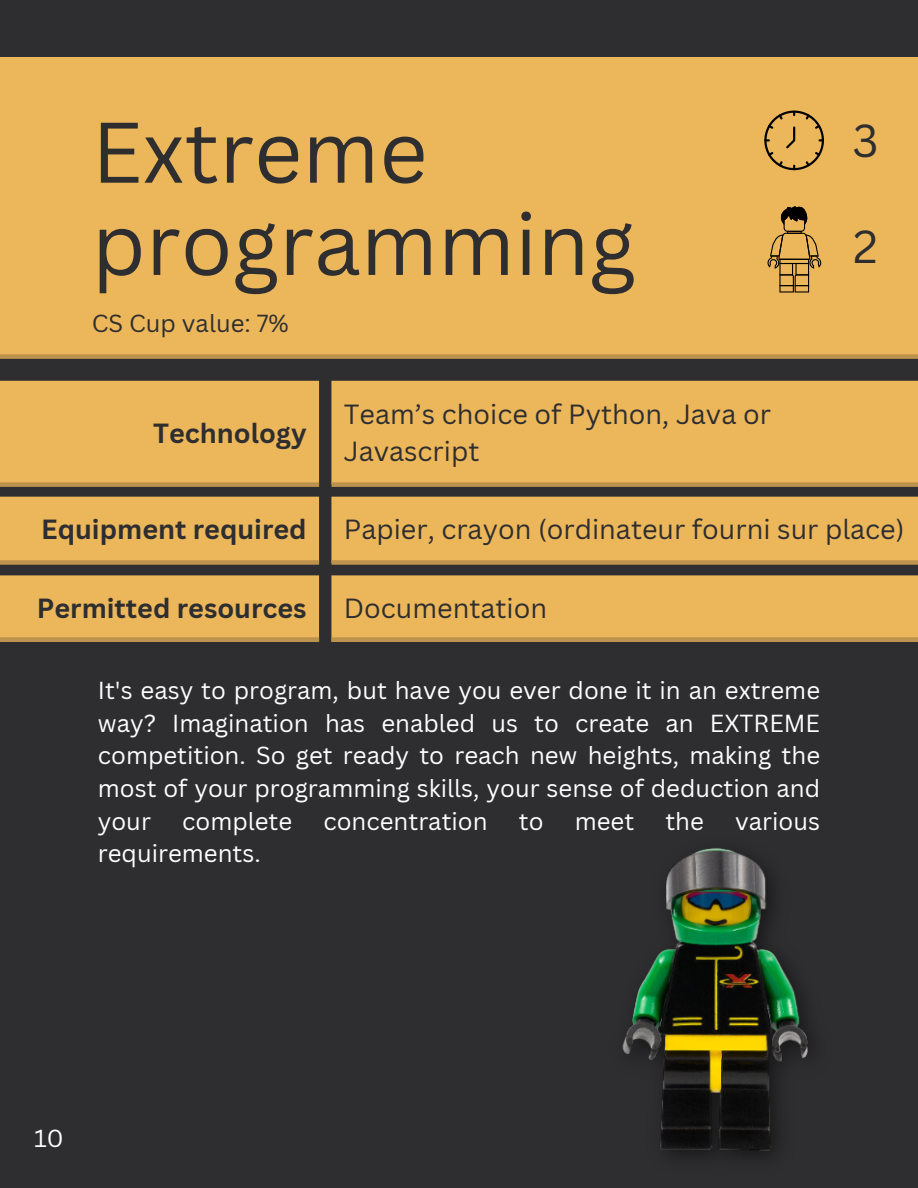
<style>
.page{position:relative;width:918px;height:1188px;background:#2e2e30}
.page>*{position:absolute;margin:0;border:0;box-sizing:border-box;transform-origin:0 0}
.t1{font:84px/92.2px "Canva Sans";color:#2e2e30}
.t2{font:45px "Canva Sans";color:#2e2e30}
.t3{font:27px/37.2px "Canva Sans";color:#2e2e30}
.t4{font:700 27px "Canva Sans";color:#2e2e30}
.t5{font:24px/32.7px "Canva Sans";color:#fefefe;text-align:justify}
.t6{font:24px "Canva Sans";color:#2e2e30}
.t7{font:24px "Canva Sans";color:#fff}
</style>
<div class="page">
<div style="left:0;top:57px;width:917px;height:300px;background:#ecb75a"></div>
<svg style="left:0;top:381px;width:918px;height:261px;background:#d9aa56"></svg>
<svg style="left:764px;top:111px;width:60px;height:59px"></svg>
<div style="left:0;top:354px;width:918px;height:5px;background:#bd924d"></div>
<div style="left:0;top:560px;width:319px;height:5px;background:#bd924d"></div>
<div style="left:0;top:637px;width:319px;height:5px;background:#bd924d"></div>
<div style="left:0;top:482px;width:319px;height:5px;background:#bd924d"></div>
<div style="left:332px;top:560px;width:586px;height:5px;background:#bd924d"></div>
<div style="left:332px;top:637px;width:586px;height:5px;background:#bd924d"></div>
<div style="left:332px;top:482px;width:586px;height:5px;background:#bd924d"></div>
<svg style="left:768px;top:206px;width:53px;height:87px"></svg>
<img style="left:622px;top:848px;width:188px;height:309px">
<p class="t1" style="left:92px;top:104px;width:545px">Extreme programming</p>
<p class="t6" style="left:92px;top:306px;width:198px">CS Cup value: 7%</p>
<h1 class="t4" style="left:153px;top:414px;width:155px">Technology</h1>
<p class="t3" style="left:344px;top:394px;width:429px">Team’s choice of Python, Java or<br>Javascript</p>
<p class="t2" style="left:852px;top:109px;width:28px">3</p>
<p class="t2" style="left:853px;top:215px;width:26px">2</p>
<p class="t4" style="left:41px;top:511px;width:267px">Equipment required</p>
<p class="t3" style="left:344px;top:510px;width:562px">Papier, crayon (ordinateur fourni sur place)</p>
<p class="t4" style="left:37px;top:589px;width:271px">Permitted resources</p>
<p class="t3" style="left:344px;top:589px;width:205px">Documentation</p>
<p class="t5" style="left:98px;top:673px;width:724px">It's easy to program, but have you ever done it in an extreme way? Imagination has enabled us to create an EXTREME competition. So get ready to reach new heights, making the most of your programming skills, your sense of deduction and your</p>
<p class="t5" style="left:182px;top:804px;width:112px">complete</p>
<p class="t5" style="left:323px;top:804px;width:166px">concentration</p>
<p class="t5" style="left:519px;top:804px;width:26px">to</p>
<p class="t5" style="left:575px;top:804px;width:61px">meet</p>
<p class="t5" style="left:665px;top:804px;width:40px">the</p>
<p class="t5" style="left:735px;top:804px;width:86px">various</p>
<p class="t5" style="left:98px;top:836px;width:164px">requirements.</p>
<p class="t7" style="left:34px;top:1121px;width:31px">10</p>
</div>
